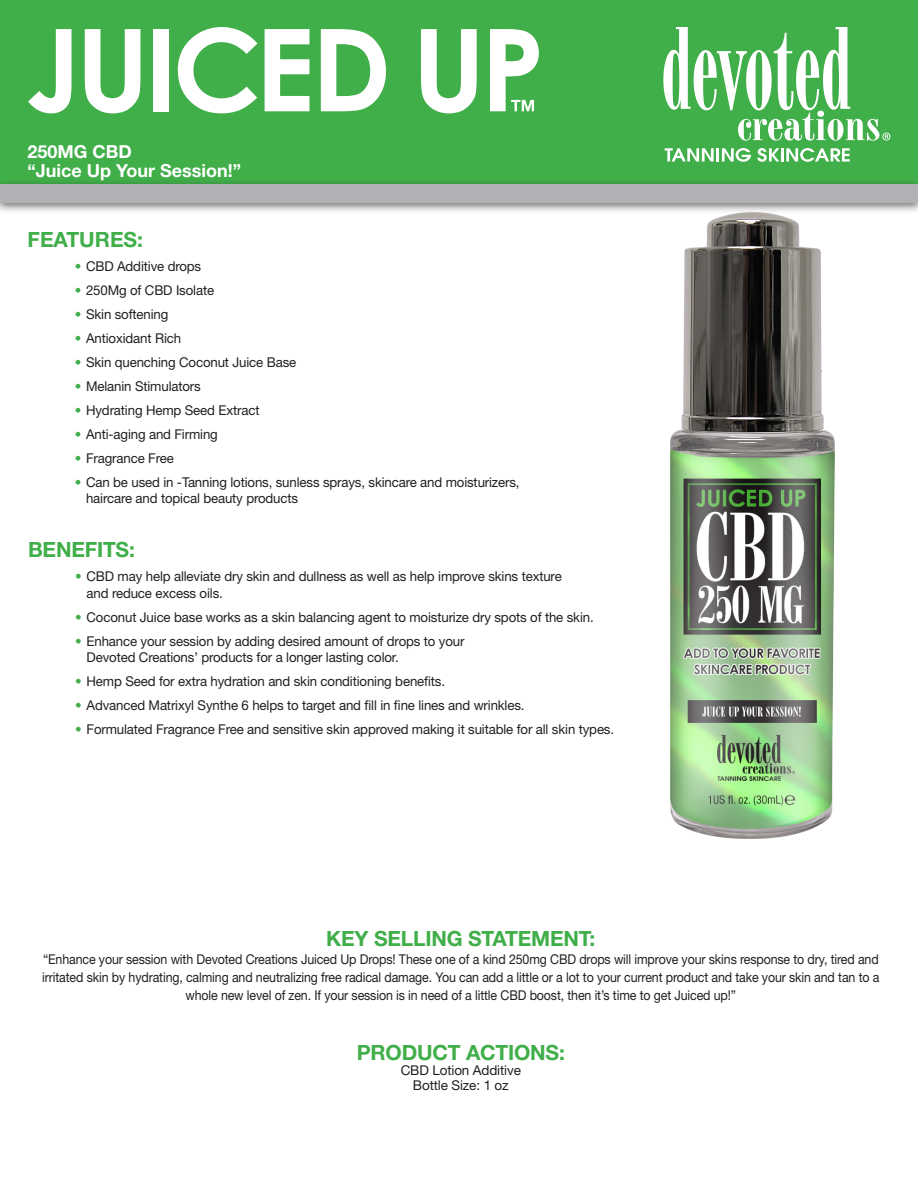
<style>
.page{position:relative;width:918px;height:1188px;background:#fff}
.page>*{position:absolute;margin:0;border:0;box-sizing:border-box;transform-origin:0 0}
.t1{font:700 21px "Helvetica Neue LT Std";letter-spacing:-.01em;color:#40ae49}
.t2{font:700 18px "Helvetica Neue LT Std";color:#fff}
.t3{font:13.5px "Helvetica Neue LT Std";letter-spacing:-.01em;color:#231f20}
.t4{font:13.5px/18px "Helvetica Neue LT Std";letter-spacing:-.01em;color:#231f20;text-align:center;scale:.92 1}
.s1{color:#40ae49}
</style>
<div class="page">
<div style="left:0;top:0;width:918px;height:184px;background:#40ae49"></div>
<div style="left:0;top:179px;width:918px;height:35px;background:#231f20;opacity:.62"></div>
<div style="left:0;top:184px;width:918px;height:18px;background:#b0b1b5"></div>
<img style="left:671px;top:213px;width:164px;height:626px">
<svg style="left:663px;top:27px;width:227px;height:114px"></svg>
<svg style="left:665px;top:148px;width:49px;height:14px"></svg>
<hr style="left:716px;top:148px;width:3px;height:14px;background:#fff">
<svg style="left:722px;top:148px;width:29px;height:14px"></svg>
<svg style="left:757px;top:148px;width:22px;height:14px"></svg>
<hr style="left:781px;top:148px;width:3px;height:14px;background:#fff">
<svg style="left:786px;top:148px;width:64px;height:14px"></svg>
<svg style="left:28px;top:29px;width:44px;height:84px"></svg>
<svg style="left:85px;top:29px;width:55px;height:84px"></svg>
<div style="left:153px;top:29px;width:16px;height:82px;background:#fff"></div>
<svg style="left:178px;top:27px;width:80px;height:86px"></svg>
<svg style="left:265px;top:29px;width:44px;height:82px"></svg>
<svg style="left:321px;top:29px;width:65px;height:82px"></svg>
<svg style="left:421px;top:29px;width:56px;height:84px"></svg>
<svg style="left:490px;top:29px;width:49px;height:82px"></svg>
<p class="t2" style="left:28px;top:140px;width:106px">250MG CBD</p>
<p class="t2" style="left:28px;top:160px;width:215px">“Juice Up Your Session!”</p>
<p class="t1" style="left:28px;top:226px;width:117px">FEATURES:</p>
<p class="t3" style="left:75px;top:258px;width:128px"><span class="s1">•</span> CBD Additive drops</p>
<p class="t3" style="left:75px;top:282px;width:141px"><span class="s1">•</span> 250Mg of CBD Isolate</p>
<p class="t3" style="left:75px;top:306px;width:95px"><span class="s1">•</span> Skin softening</p>
<p class="t3" style="left:75px;top:330px;width:108px"><span class="s1">•</span> Antioxidant Rich</p>
<p class="t3" style="left:75px;top:354px;width:223px"><span class="s1">•</span> Skin quenching Coconut Juice Base</p>
<p class="t3" style="left:75px;top:378px;width:128px"><span class="s1">•</span> Melanin Stimulators</p>
<p class="t3" style="left:75px;top:402px;width:186px"><span class="s1">•</span> Hydrating Hemp Seed Extract</p>
<p class="t3" style="left:75px;top:426px;width:145px"><span class="s1">•</span> Anti-aging and Firming</p>
<p class="t3" style="left:75px;top:450px;width:100px"><span class="s1">•</span> Fragrance Free</p>
<p class="t3" style="left:75px;top:474px;width:446px"><span class="s1">•</span> Can be used in -Tanning lotions, sunless sprays, skincare and moisturizers,</p>
<p class="t3" style="left:86px;top:490px;width:214px">haircare and topical beauty products</p>
<p class="t1" style="left:28px;top:537px;width:108px">BENEFITS:</p>
<p class="t3" style="left:75px;top:568px;width:488px"><span class="s1">•</span> CBD may help alleviate dry skin and dullness as well as help improve skins texture</p>
<p class="t3" style="left:87px;top:585px;width:138px">and reduce excess oils.</p>
<p class="t3" style="left:75px;top:609px;width:520px"><span class="s1">•</span> Coconut Juice base works as a skin balancing agent to moisturize dry spots of the skin.</p>
<p class="t3" style="left:75px;top:633px;width:391px"><span class="s1">•</span> Enhance your session by adding desired amount of drops to your</p>
<p class="t3" style="left:87px;top:649px;width:314px">Devoted Creations’ products for a longer lasting color.</p>
<p class="t3" style="left:75px;top:673px;width:371px"><span class="s1">•</span> Hemp Seed for extra hydration and skin conditioning benefits.</p>
<p class="t3" style="left:75px;top:697px;width:451px"><span class="s1">•</span> Advanced Matrixyl Synthe 6 helps to target and fill in fine lines and wrinkles.</p>
<p class="t3" style="left:75px;top:721px;width:540px"><span class="s1">•</span> Formulated Fragrance Free and sensitive skin approved making it suitable for all skin types.</p>
<p class="t1" style="left:326px;top:925px;width:271px">KEY SELLING STATEMENT:</p>
<p class="t4" style="left:42px;top:950px;width:912px">“Enhance your session with Devoted Creations Juiced Up Drops! These one of a kind 250mg CBD drops will improve your skins response to dry, tired and irritated skin by hydrating, calming and neutralizing free radical damage. You can add a little or a lot to your current product and take your skin and tan to a whole new level of zen. If your session is in need of a little CBD boost, then it’s time to get Juiced up!”</p>
<p class="t1" style="left:357px;top:1039px;width:210px">PRODUCT ACTIONS:</p>
<p class="t3" style="left:401px;top:1062px;width:122px">CBD Lotion Additive</p>
<p class="t3" style="left:413px;top:1077px;width:97px">Bottle Size: 1 oz</p>
</div>
